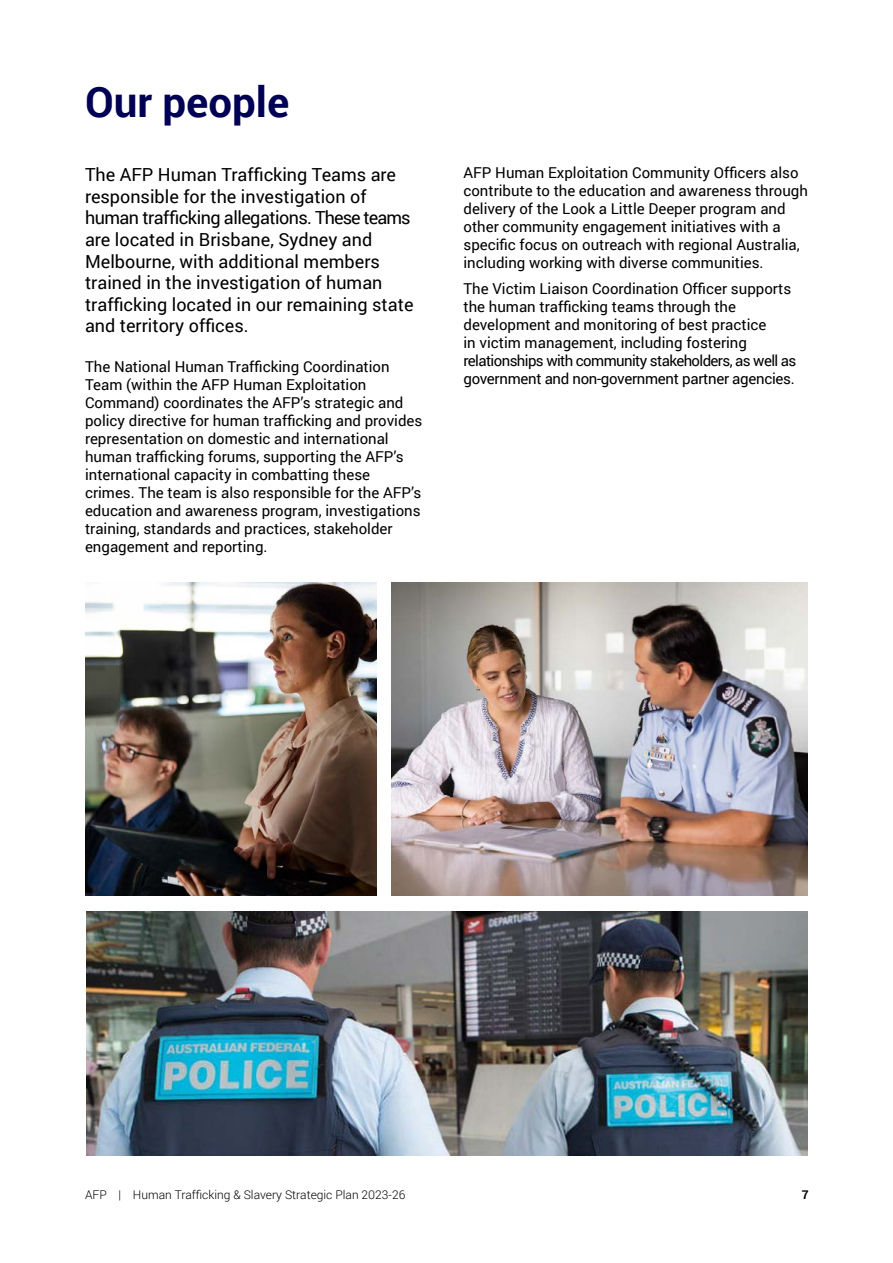
<style>
.page{position:relative;width:893px;height:1263px;background:#fff}
.page>*{position:absolute;margin:0;border:0;box-sizing:border-box;transform-origin:0 0}
.t1{font:700 42px "Roboto";color:#000054}
.t2{font:18px/21.6px "Roboto";color:#000}
.t3{font:15px/18px "Roboto";color:#000}
.t4{font:300 12px "Roboto";color:#000}
.t5{font:700 12px "Roboto";color:#000}
</style>
<div class="page">
<img style="left:86px;top:583px;width:290px;height:312px">
<img style="left:392px;top:583px;width:415px;height:312px">
<img style="left:86px;top:912px;width:721px;height:244px">
<h1 class="t1" style="left:85px;top:72px;width:206px">Our people</h1>
<p class="t2" style="left:85px;top:163px;width:330px">The AFP Human Trafficking Teams are responsible for the investigation of human trafficking allegations. These teams are located in Brisbane, Sydney and Melbourne, with additional members trained in the investigation of human trafficking located in our remaining state and territory offices.</p>
<p class="t3" style="left:85px;top:357px;width:339px">The National Human Trafficking Coordination Team (within the AFP Human Exploitation Command) coordinates the AFP’s strategic and policy directive for human trafficking and provides representation on domestic and international human trafficking forums, supporting the AFP’s international capacity in combatting these crimes. The team is also responsible for the AFP’s education and awareness program, investigations training, standards and practices, stakeholder engagement and reporting.</p>
<p class="t3" style="left:463px;top:163px;width:346px">AFP Human Exploitation Community Officers also contribute to the education and awareness through delivery of the Look a Little Deeper program and other community engagement initiatives with a specific focus on outreach with regional Australia, including working with diverse communities.</p>
<p class="t3" style="left:463px;top:279px;width:334px">The Victim Liaison Coordination Officer supports the human trafficking teams through the development and monitoring of best practice<br>in victim management, including fostering relationships with community stakeholders, as well as government and non-government partner agencies.</p>
<p class="t4" style="left:85px;top:1186px;width:322px">AFP | Human Trafficking &amp; Slavery Strategic Plan 2023-26</p>
<p class="t5" style="left:802px;top:1186px;width:8px">7</p>
</div>
